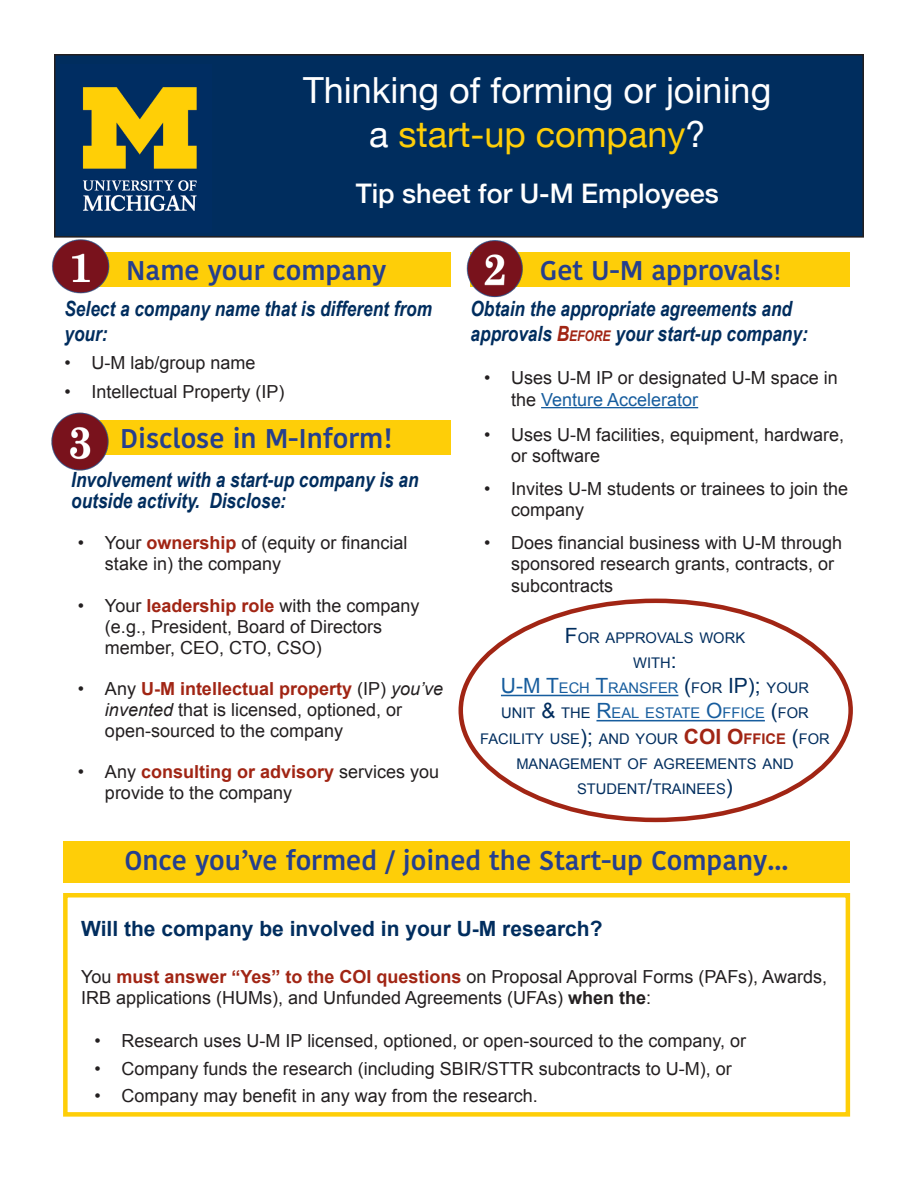
<style>
.page{position:relative;width:918px;height:1188px;background:#fff}
.page>*{position:absolute;margin:0;border:0;box-sizing:border-box;transform-origin:0 0}
.t1{font:36px/43.2px "Helvetica Neue";color:#fff;text-align:center}
.t2{font:600 27px "Kohinoor Telugu";color:#253f8e}
.t3{font:500 27px "Helvetica Neue";color:#fff}
.t4{font:italic 700 21px/25.2px "Arial Narrow";color:#002d5e}
.t5{font:700 21px "Arial";color:#002d5e}
.t6{font:18px/21px "Arial";color:#231f20}
.t7{font:14.7px/25.2px "Arial";color:#002d5e;text-align:center}
.s1{color:#fece08}
.s2{font-weight:700;color:#a12514}
.s3{font-style:italic}
.s4{font-size:21px}
.s5{color:#a12514}
.s6{font-size:14.7px;color:#a12514}
.s7{color:#175d9e}
.s8{font-size:21px;color:#175d9e}
.s9{font-weight:700;font-size:21px;color:#a12514}
.s10{font-weight:700}
</style>
<div class="page">
<div style="left:55px;top:55px;width:808px;height:182px;background:#002d5e"></div>
<div style="left:54px;top:54px;width:810px;height:184px;border:2px solid #231f20"></div>
<img style="left:82px;top:87px;width:115px;height:125px">
<div style="left:62px;top:420px;width:388px;height:35px;background:#fece08"></div>
<div style="left:471px;top:252px;width:379px;height:34px;background:#fece08"></div>
<hr style="left:541px;top:407px;width:157px;height:1px;background:#175d9e">
<hr style="left:501px;top:695px;width:177px;height:1px;background:#175d9e">
<hr style="left:596px;top:720px;width:169px;height:1px;background:#175d9e">
<div style="left:63px;top:893px;width:787px;height:224px;border:4px solid #fece08"></div>
<div style="left:63px;top:841px;width:787px;height:42px;background:#fece08"></div>
<div style="left:62px;top:252px;width:388px;height:34px;background:#fece08"></div>
<img style="left:52px;top:236px;width:60px;height:58px">
<img style="left:463px;top:237px;width:63px;height:61px">
<img style="left:51px;top:412px;width:58px;height:59px">
<p class="t1" style="left:303px;top:71px;width:470px">Thinking of forming or joining a <span class="s1">start-up company</span>?</p>
<p class="t3" style="left:356px;top:171px;width:365px">Tip sheet for U-M Employees</p>
<p class="t2" style="left:126px;top:255px;width:262px">Name your company</p>
<p class="t4" style="left:64px;top:295px;width:369px">Select a company name that is different from your:</p>
<p class="t6" style="left:64px;top:353px;width:193px">• U-M lab/group name</p>
<p class="t6" style="left:64px;top:381px;width:222px">• Intellectual Property (IP)</p>
<p class="t2" style="left:120px;top:423px;width:274px">Disclose in M-Inform!</p>
<p class="t4" style="left:71px;top:468px;width:349px;line-height:21px">Involvement with a start-up company is an outside activity. Disclose:</p>
<p class="t6" style="left:105px;top:533px;width:304px;text-indent:-27px">• Your <span class="s2">ownership</span> of (equity or financial stake in) the company</p>
<p class="t6" style="left:105px;top:595px;width:316px;text-indent:-27px">• Your <span class="s2">leadership role</span> with the company (e.g., President, Board of Directors member, CEO, CTO, CSO)</p>
<p class="t6" style="left:105px;top:678px;width:340px;text-indent:-27px">• Any <span class="s2">U-M intellectual property</span> (IP) <span class="s3">you’ve invented</span> that is licensed, optioned, or open-sourced to the company</p>
<p class="t6" style="left:105px;top:761px;width:336px;text-indent:-27px">• Any <span class="s2">consulting or advisory</span> services you provide to the company</p>
<p class="t2" style="left:540px;top:255px;width:242px">Get U-M approvals<span class="s4">!</span></p>
<p class="t4" style="left:471px;top:295px;width:339px">Obtain the appropriate agreements and approvals <span class="s5">B</span><span class="s6">EFORE</span> your start-up company:</p>
<p class="t6" style="left:511px;top:367px;width:328px;line-height:21.6px;text-indent:-27px">• Uses U-M IP or designated U-M space in the <span class="s7">Venture Accelerator</span></p>
<p class="t6" style="left:511px;top:424px;width:335px;line-height:21.6px;text-indent:-27px">• Uses U-M facilities, equipment, hardware, or software</p>
<p class="t6" style="left:511px;top:478px;width:339px;line-height:21.6px;text-indent:-27px">• Invites U-M students or trainees to join the company</p>
<p class="t6" style="left:511px;top:532px;width:333px;line-height:21.6px;text-indent:-27px">• Does financial business with U-M through sponsored research grants, contracts, or subcontracts</p>
<p class="t7" style="left:480px;top:625px;width:351px"><span class="s4">F</span>OR APPROVALS WORK<br>WITH<span class="s4">:<br></span><span class="s8">U-M T</span><span class="s7">ECH</span> <span class="s8">T</span><span class="s7">RANSFER</span> <span class="s4">(</span>FOR <span class="s4">IP);</span> YOU R<br>U NIT <span class="s4">&amp;</span> THE <span class="s8">R</span><span class="s7">EAL ESTATE</span> <span class="s8">O</span><span class="s7">FFICE</span> <span class="s4">(</span>FOR<br>FACILITY USE<span class="s4">);</span> AND YOU R <span class="s9">COI O</span><span class="s2">ffice</span> <span class="s4">(</span>FOR<br>MANAGEMENT OF AGREEMENTS AND<br>STU DENT<span class="s4">/</span>TRAINEES<span class="s4">)</span></p>
<p class="t2" style="left:124px;top:845px;width:666px">Once you’ve formed / joined the Start-up Company...</p>
<p class="t5" style="left:81px;top:915px;width:523px">Will the company be involved in your U-M research?</p>
<p class="t6" style="left:81px;top:966px;width:747px;line-height:21.6px">You <span class="s2">must answer “Yes” to the COI questions</span> on Proposal Approval Forms (PAFs), Awards,<br>IRB applications (HUMs), and Unfunded Agreements (UFAs) <span class="s10">when the</span>:</p>
<p class="t6" style="left:95px;top:1030px;width:653px">• Research uses U-M IP licensed, optioned, or open-sourced to the company, or</p>
<p class="t6" style="left:95px;top:1058px;width:639px">• Company funds the research (including SBIR/STTR subcontracts to U-M), or</p>
<p class="t6" style="left:95px;top:1086px;width:445px">• Company may benefit in any way from the research.</p>
</div>
